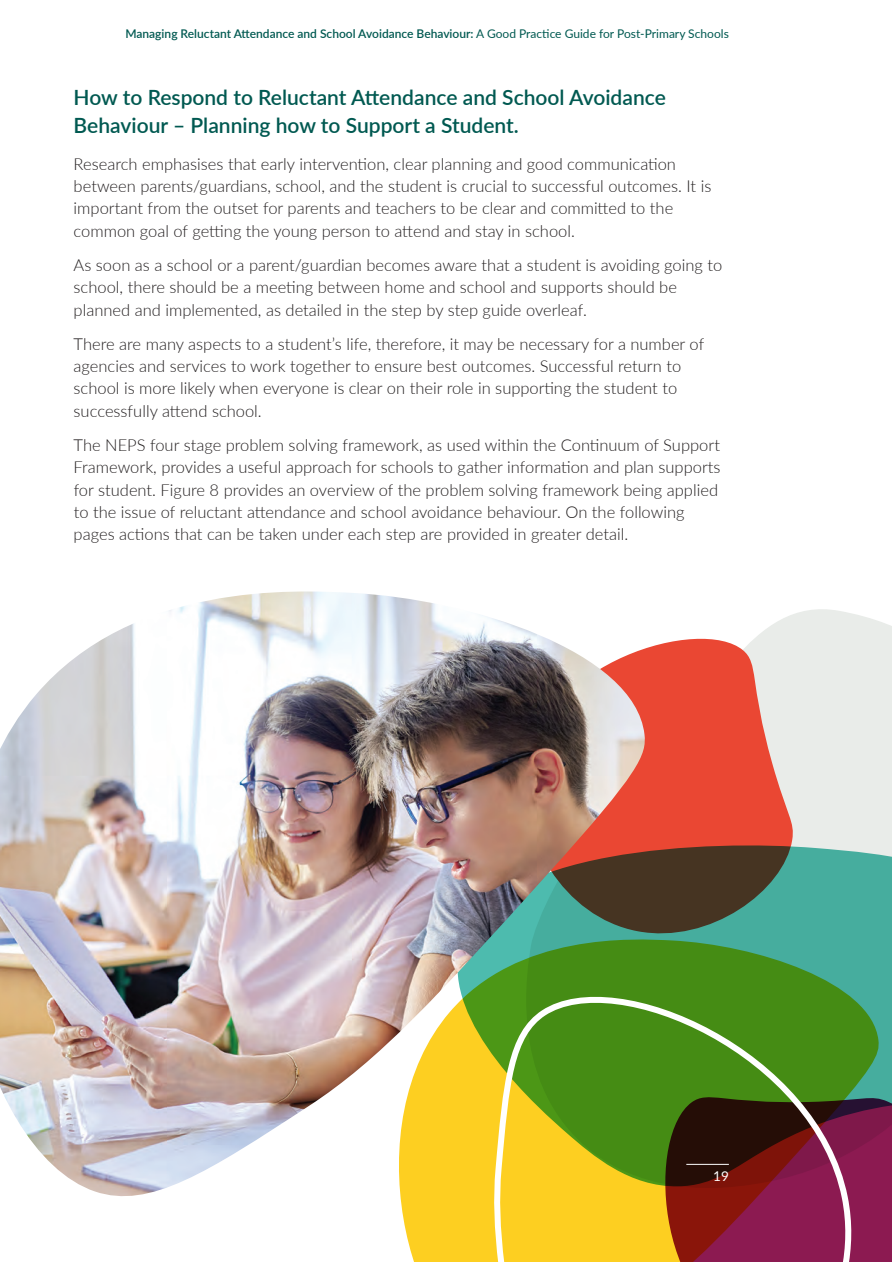
<style>
.page{position:relative;width:892px;height:1262px;background:#fff}
.page>*{position:absolute;margin:0;border:0;box-sizing:border-box;transform-origin:0 0}
.t1{font:600 21px/28.3px "Lato";color:#005951}
.t2{font:300 16.5px/22.2px "Lato";color:#231f20}
.t3{font:13.5px "Lato";color:#fff}
.t4{font:600 12px "Lato";color:#005951}
.s1{font-weight:400}
</style>
<div class="page">
<div style="left:792px;top:609px;width:99px;height:236px;background:#e9ece9"></div>
<svg style="left:645px;top:615px;width:150px;height:230px;background:#eb7566"></svg>
<svg style="left:645px;top:845px;width:246px;height:252px;background:#4b7e6e"></svg>
<svg style="left:878px;top:1097px;width:13px;height:164px;background:#841c50"></svg>
<svg style="left:400px;top:939px;width:478px;height:322px;background:#99a54f"></svg>
<img style="left:0;top:591px;width:645px;height:605px">
<svg style="left:490px;top:961px;width:378px;height:300px;background:#7a7e26"></svg>
<hr style="left:686px;top:1164px;width:42px;height:1px;background:#fff">
<p class="t4" style="left:125px;top:26px;width:605px">Managing Reluctant Attendance and School Avoidance Behaviour: <span class="s1">A Good Practice Guide for Post-Primary Schools</span></p>
<p class="t1" style="left:74px;top:82px;width:593px">How to Respond to Reluctant Attendance and School Avoidance<br>Behaviour – Planning how to Support a Student.</p>
<p class="t2" style="left:74px;top:152px;width:639px">Research emphasises that early intervention, clear planning and good communication between parents/guardians, school, and the student is crucial to successful outcomes. It is important from the outset for parents and teachers to be clear and committed to the common goal of getting the young person to attend and stay in school.</p>
<p class="t2" style="left:74px;top:253px;width:650px">As soon as a school or a parent/guardian becomes aware that a student is avoiding going to school, there should be a meeting between home and school and supports should be planned and implemented, as detailed in the step by step guide overleaf.</p>
<p class="t2" style="left:74px;top:332px;width:632px">There are many aspects to a student’s life, therefore, it may be necessary for a number of agencies and services to work together to ensure best outcomes. Successful return to school is more likely when everyone is clear on their role in supporting the student to successfully attend school.</p>
<p class="t2" style="left:74px;top:433px;width:648px">The NEPS four stage problem solving framework, as used within the Continuum of Support Framework, provides a useful approach for schools to gather information and plan supports for student. Figure 8 provides an overview of the problem solving framework being applied to the issue of reluctant attendance and school avoidance behaviour. On the following pages actions that can be taken under each step are provided in greater detail.</p>
<p class="t3" style="left:713px;top:1167px;width:17px">19</p>
</div>
